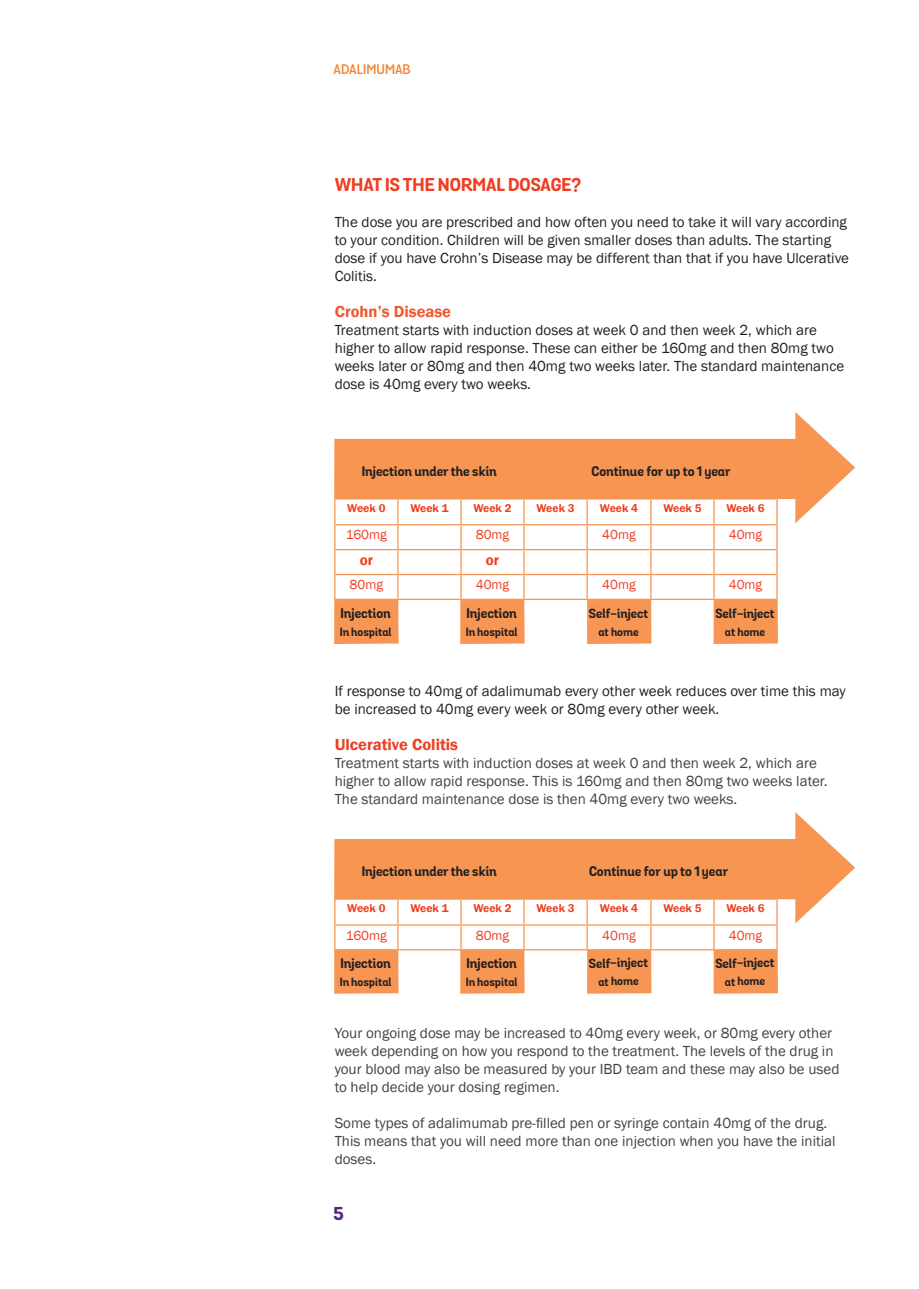
<style>
.page{position:relative;width:919px;height:1289px;background:#fff}
.page>*{position:absolute;margin:0;border:0;box-sizing:border-box;transform-origin:0 0}
.t1{font:700 18px "Grota Sans Alt Rounded";color:#ef3e22}
.t2{font:700 18px "Grota Sans Alt Rounded";color:#4e2582}
.t3{font:600 16.5px "Franklin Gothic";color:#ef3e22}
.t4{font:600 16.5px "Franklin Gothic";color:#f05930}
.t5{font:15px/18px "Franklin Gothic";color:#231f20}
.t6{font:15px/18px "Franklin Gothic";color:#414243}
.t7{font:600 15px "Franklin Gothic";color:#ef3e22}
.t8{font:700 13.5px "Grota Sans Alt Rounded";color:#231f20}
.t9{font:13.5px "Franklin Gothic";color:#ef3e22}
.t10{font:600 13.5px "Grota Sans Alt Rd";color:#f48334}
.t11{font:700 12.9px "Grota Sans Alt Rounded";letter-spacing:-.005em;color:#231f20}
.t12{font:600 11.55px "Franklin Gothic";color:#ef3e22}
.t13{font:700 11.55px "Grota Sans Alt Rounded";letter-spacing:-.005em;color:#231f20}
</style>
<div class="page">
<div style="left:334px;top:839px;width:469px;height:60px;background:#f79653"></div>
<div style="left:334px;top:439px;width:469px;height:60px;background:#f79653"></div>
<svg style="left:795px;top:812px;width:60px;height:111px"></svg>
<svg style="left:795px;top:412px;width:60px;height:111px"></svg>
<hr style="left:398px;top:924px;width:63px;height:1px;background:#f79653">
<svg style="left:334px;top:899px;width:64px;height:94px"></svg>
<hr style="left:524px;top:924px;width:63px;height:1px;background:#f79653">
<svg style="left:460px;top:899px;width:64px;height:94px"></svg>
<hr style="left:651px;top:924px;width:63px;height:1px;background:#f79653">
<svg style="left:586px;top:899px;width:65px;height:94px"></svg>
<svg style="left:713px;top:899px;width:64px;height:94px"></svg>
<hr style="left:334px;top:949px;width:64px;height:1px;background:#f79653">
<hr style="left:398px;top:949px;width:63px;height:1px;background:#f79653">
<hr style="left:461px;top:949px;width:63px;height:1px;background:#f79653">
<hr style="left:524px;top:949px;width:63px;height:1px;background:#f79653">
<hr style="left:587px;top:949px;width:64px;height:1px;background:#f79653">
<hr style="left:651px;top:949px;width:63px;height:1px;background:#f79653">
<hr style="left:714px;top:949px;width:63px;height:1px;background:#f79653">
<hr style="left:398px;top:524px;width:63px;height:1px;background:#f79653">
<hr style="left:524px;top:524px;width:63px;height:1px;background:#f79653">
<hr style="left:651px;top:524px;width:63px;height:1px;background:#f79653">
<hr style="left:398px;top:549px;width:63px;height:1px;background:#f79653">
<hr style="left:524px;top:549px;width:63px;height:1px;background:#f79653">
<hr style="left:651px;top:549px;width:63px;height:1px;background:#f79653">
<hr style="left:398px;top:574px;width:63px;height:1px;background:#f79653">
<svg style="left:334px;top:499px;width:64px;height:145px"></svg>
<hr style="left:524px;top:574px;width:63px;height:1px;background:#f79653">
<svg style="left:460px;top:499px;width:64px;height:145px"></svg>
<hr style="left:651px;top:574px;width:63px;height:1px;background:#f79653">
<svg style="left:586px;top:499px;width:65px;height:145px"></svg>
<svg style="left:713px;top:499px;width:64px;height:145px"></svg>
<hr style="left:334px;top:598px;width:64px;height:2px;background:#f79653">
<hr style="left:398px;top:598px;width:63px;height:2px;background:#f79653">
<hr style="left:461px;top:598px;width:63px;height:2px;background:#f79653">
<hr style="left:524px;top:598px;width:63px;height:2px;background:#f79653">
<hr style="left:587px;top:598px;width:64px;height:2px;background:#f79653">
<hr style="left:651px;top:598px;width:63px;height:2px;background:#f79653">
<hr style="left:714px;top:598px;width:63px;height:2px;background:#f79653">
<p class="t10" style="left:333px;top:61px;width:79px">ADALIMUMAB</p>
<p class="t1" style="left:334px;top:174px;width:248px">WHAT IS THE NORMAL DOSAGE?</p>
<p class="t5" style="left:334px;top:214px;width:516px">The dose you are prescribed and how often you need to take it will vary according to your condition. Children will be given smaller doses than adults. The starting dose if you have Crohn’s Disease may be different than that if you have Ulcerative Colitis.</p>
<p class="t4" style="left:334px;top:302px;width:118px">Crohn’s Disease</p>
<p class="t5" style="left:334px;top:322px;width:511px">Treatment starts with induction doses at week 0 and then week 2, which are higher to allow rapid response. These can either be 160mg and then 80mg two weeks later or 80mg and then 40mg two weeks later. The standard maintenance dose is 40mg every two weeks.</p>
<p class="t8" style="left:361px;top:462px;width:136px">Injection under the skin</p>
<p class="t8" style="left:591px;top:462px;width:141px">Continue for up to 1 year</p>
<p class="t12" style="left:347px;top:501px;width:40px">Week 0</p>
<p class="t12" style="left:410px;top:501px;width:40px">Week 1</p>
<p class="t12" style="left:473px;top:501px;width:40px">Week 2</p>
<p class="t12" style="left:536px;top:501px;width:40px">Week 3</p>
<p class="t12" style="left:600px;top:501px;width:40px">Week 4</p>
<p class="t12" style="left:663px;top:501px;width:40px">Week 5</p>
<p class="t12" style="left:726px;top:501px;width:40px">Week 6</p>
<p class="t9" style="left:346px;top:526px;width:42px">160mg</p>
<p class="t9" style="left:475px;top:526px;width:35px">80mg</p>
<p class="t9" style="left:602px;top:526px;width:35px">40mg</p>
<p class="t9" style="left:728px;top:526px;width:35px">40mg</p>
<p class="t7" style="left:360px;top:551px;width:15px">or</p>
<p class="t7" style="left:486px;top:551px;width:15px">or</p>
<p class="t9" style="left:349px;top:576px;width:35px">80mg</p>
<p class="t9" style="left:475px;top:576px;width:35px">40mg</p>
<p class="t9" style="left:602px;top:576px;width:35px">40mg</p>
<p class="t9" style="left:728px;top:576px;width:35px">40mg</p>
<p class="t8" style="left:340px;top:605px;width:52px">Injection</p>
<p class="t13" style="left:340px;top:624px;width:53px">In hospital</p>
<p class="t8" style="left:466px;top:605px;width:52px">Injection</p>
<p class="t13" style="left:466px;top:624px;width:53px">In hospital</p>
<p class="t11" style="left:589px;top:605px;width:61px">Self-inject</p>
<p class="t13" style="left:598px;top:624px;width:42px">at home</p>
<p class="t11" style="left:715px;top:605px;width:61px">Self-inject</p>
<p class="t13" style="left:724px;top:624px;width:42px">at home</p>
<p class="t5" style="left:334px;top:682px;width:512px">If response to 40mg of adalimumab every other week reduces over time this may be increased to 40mg every week or 80mg every other week.</p>
<p class="t3" style="left:334px;top:734px;width:125px">Ulcerative Colitis</p>
<p class="t6" style="left:334px;top:754px;width:494px">Treatment starts with induction doses at week 0 and then week 2, which are higher to allow rapid response. This is 160mg and then 80mg two weeks later.<br>The standard maintenance dose is then 40mg every two weeks.</p>
<p class="t8" style="left:361px;top:862px;width:136px">Injection under the skin</p>
<p class="t8" style="left:589px;top:862px;width:141px">Continue for up to 1 year</p>
<p class="t12" style="left:347px;top:901px;width:40px">Week 0</p>
<p class="t12" style="left:410px;top:901px;width:40px">Week 1</p>
<p class="t12" style="left:473px;top:901px;width:40px">Week 2</p>
<p class="t12" style="left:536px;top:901px;width:40px">Week 3</p>
<p class="t12" style="left:600px;top:901px;width:40px">Week 4</p>
<p class="t12" style="left:663px;top:901px;width:40px">Week 5</p>
<p class="t12" style="left:726px;top:901px;width:40px">Week 6</p>
<p class="t9" style="left:346px;top:926px;width:42px">160mg</p>
<p class="t9" style="left:475px;top:926px;width:35px">80mg</p>
<p class="t9" style="left:602px;top:926px;width:35px">40mg</p>
<p class="t9" style="left:728px;top:926px;width:35px">40mg</p>
<p class="t8" style="left:340px;top:954px;width:52px">Injection</p>
<p class="t13" style="left:340px;top:974px;width:53px">In hospital</p>
<p class="t8" style="left:466px;top:954px;width:52px">Injection</p>
<p class="t13" style="left:466px;top:974px;width:53px">In hospital</p>
<p class="t11" style="left:589px;top:954px;width:61px">Self-inject</p>
<p class="t13" style="left:598px;top:974px;width:42px">at home</p>
<p class="t11" style="left:715px;top:954px;width:61px">Self-inject</p>
<p class="t13" style="left:724px;top:974px;width:42px">at home</p>
<p class="t6" style="left:334px;top:1024px;width:506px">Your ongoing dose may be increased to 40mg every week, or 80mg every other week depending on how you respond to the treatment. The levels of the drug in your blood may also be measured by your IBD team and these may also be used to help decide your dosing regimen.</p>
<p class="t6" style="left:334px;top:1114px;width:502px">Some types of adalimumab pre-filled pen or syringe contain 40mg of the drug.<br>This means that you will need more than one injection when you have the initial doses.</p>
<p class="t2" style="left:333px;top:1201px;width:12px">5</p>
</div>
